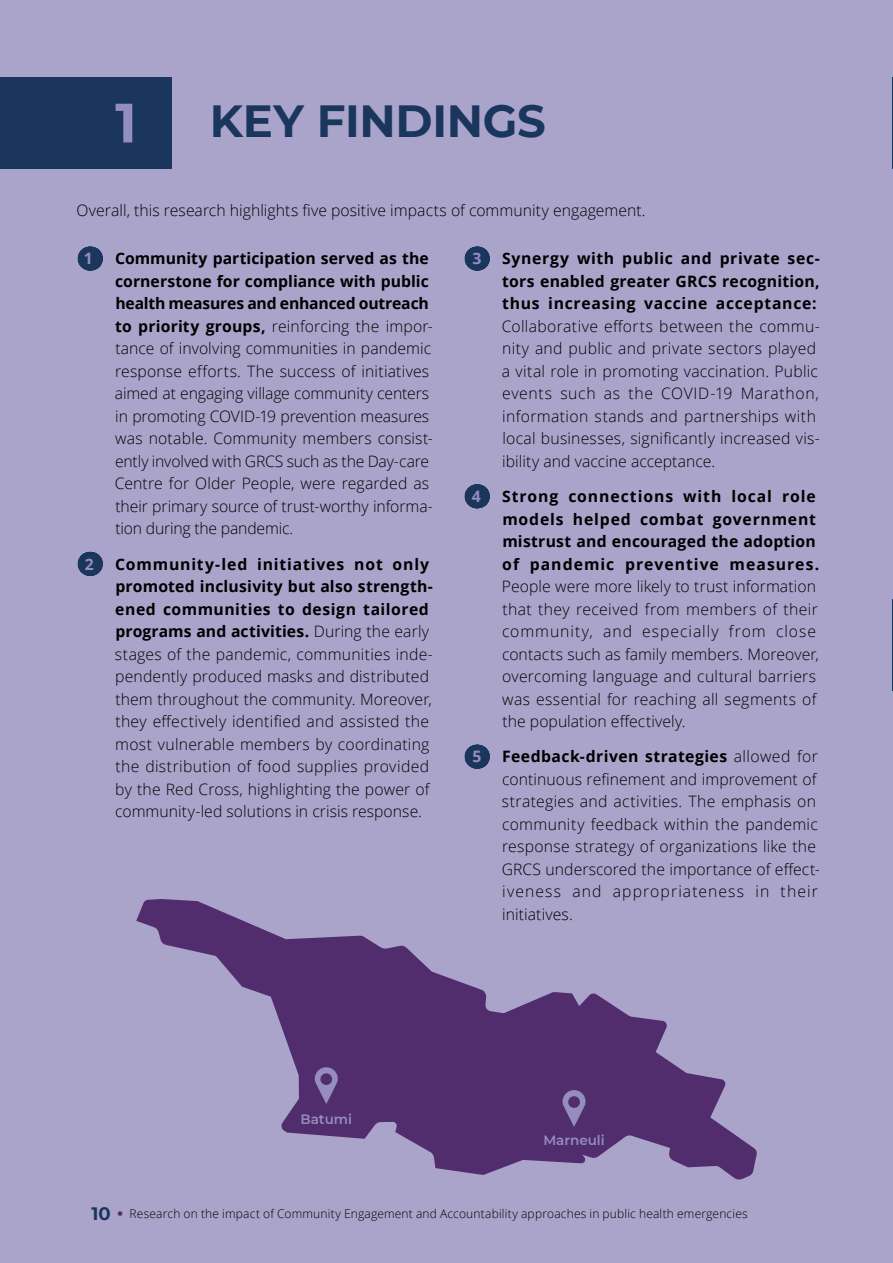
<style>
.page{position:relative;width:893px;height:1263px;background:#aaa4cb}
.page>*{position:absolute;margin:0;border:0;box-sizing:border-box;transform-origin:0 0}
.t1{font:700 55.35px "Montserrat";color:#958dbe}
.t2{font:700 45px "Montserrat";letter-spacing:-.005em;color:#1b365d}
.t3{font:300 15.75px/22.5px "Open Sans";letter-spacing:.01em;color:#000}
.t4{font:700 15.75px/22.5px "Open Sans";letter-spacing:.045em;color:#000;text-align:justify}
.t5{font:700 15.75px "Open Sans";color:#958dbe}
.t6{font:600 13.5px "Montserrat";color:#958dbe}
.t7{font:300 12px "Open Sans";letter-spacing:.015em;color:#000}
.s1{font-weight:700}
.s2{font-family:"Montserrat";font-weight:700;font-size:18px;color:#1b365d}
.s3{font-family:"Montserrat";font-weight:700;font-size:18px;color:#512d6d}
</style>
<div class="page">
<hr style="left:892px;top:77px;width:1px;height:92px;background:#1b365d">
<hr style="left:892px;top:599px;width:1px;height:92px;background:#1b365d">
<div style="left:81px;top:77px;width:90px;height:92px;background:#1b365d"></div>
<div style="left:0;top:77px;width:81px;height:92px;background:#1b365d"></div>
<svg style="left:90px;top:247px;width:1px;height:24px"></svg>
<svg style="left:90px;top:552px;width:1px;height:24px"></svg>
<svg style="left:477px;top:247px;width:1px;height:24px"></svg>
<svg style="left:477px;top:484px;width:1px;height:24px"></svg>
<svg style="left:477px;top:745px;width:1px;height:24px"></svg>
<svg style="left:136px;top:899px;width:621px;height:281px"></svg>
<svg style="left:563px;top:1090px;width:22px;height:37px"></svg>
<svg style="left:315px;top:1067px;width:23px;height:37px"></svg>
<h1 class="t1" style="left:115px;top:83px;width:23px">1</h1>
<h2 class="t2" style="left:210px;top:89px;width:338px">KEY FINDINGS</h2>
<p class="t3" style="left:77px;top:199px;width:571px">Overall, this research highlights five positive impacts of community engagement.</p>
<p class="t5" style="left:84px;top:247px;width:10px">1</p>
<p class="t3" style="left:115px;top:247px;width:320px"><span class="s1">Community participation served as the cornerstone for compliance with public health measures and enhanced outreach to priority groups,</span> reinforcing the impor&shy;tance of involving communities in pandemic response efforts. The success of initiatives aimed at engaging village community centers in promoting COVID-19 prevention measures was notable. Community members consist&shy;ently involved with GRCS such as the Day-care Centre for Older People, were regarded as their primary source of trust-worthy informa&shy;tion during the pandemic.</p>
<p class="t5" style="left:85px;top:553px;width:10px">2</p>
<p class="t3" style="left:115px;top:552px;width:320px"><span class="s1">Community-led initiatives not only promoted inclusivity but also strength&shy;ened communities to design tailored programs and activities.</span> During the early stages of the pandemic, communities inde&shy;pendently produced masks and distributed them throughout the community. Moreover, they effectively identified and assisted the most vulnerable members by coordinating the distribution of food supplies provided by the Red Cross, highlighting the power of community-led solutions in crisis response.</p>
<p class="t5" style="left:472px;top:247px;width:10px">3</p>
<p class="t4" style="left:502px;top:247px;width:319px">Synergy with public and private sec&shy;tors enabled greater GRCS recognition, thus increasing vaccine acceptance:</p>
<p class="t3" style="left:502px;top:314px;width:320px">Collaborative efforts between the commu&shy;nity and public and private sectors played a vital role in promoting vaccination. Public events such as the COVID-19 Marathon, information stands and partnerships with local businesses, significantly increased vis&shy;ibility and vaccine acceptance.</p>
<p class="t5" style="left:472px;top:485px;width:10px">4</p>
<p class="t4" style="left:502px;top:485px;width:319px;text-align:left">Strong connections with local role models helped combat government mistrust and encouraged the adoption of pandemic preventive measures.</p>
<p class="t3" style="left:502px;top:575px;width:318px">People were more likely to trust information that they received from members of their community, and especially from close contacts such as family members. Moreover, overcoming language and cultural barriers was essential for reaching all segments of the population effectively.</p>
<p class="t5" style="left:473px;top:745px;width:10px">5</p>
<p class="t3" style="left:502px;top:745px;width:320px"><span class="s1">Feedback-driven strategies</span> allowed for continuous refinement and improvement of strategies and activities. The emphasis on community feedback within the pandemic response strategy of organizations like the GRCS underscored the importance of effect&shy;iveness and appropriateness in their initiatives.</p>
<p class="t6" style="left:300px;top:1109px;width:53px">Batumi</p>
<p class="t6" style="left:543px;top:1131px;width:63px">Marneuli</p>
<p class="t7" style="left:92px;top:1205px;width:658px"><span class="s2">10</span> <span class="s3">•</span> Research on the impact of Community Engagement and Accountability approaches in public health emergencies</p>
</div>
